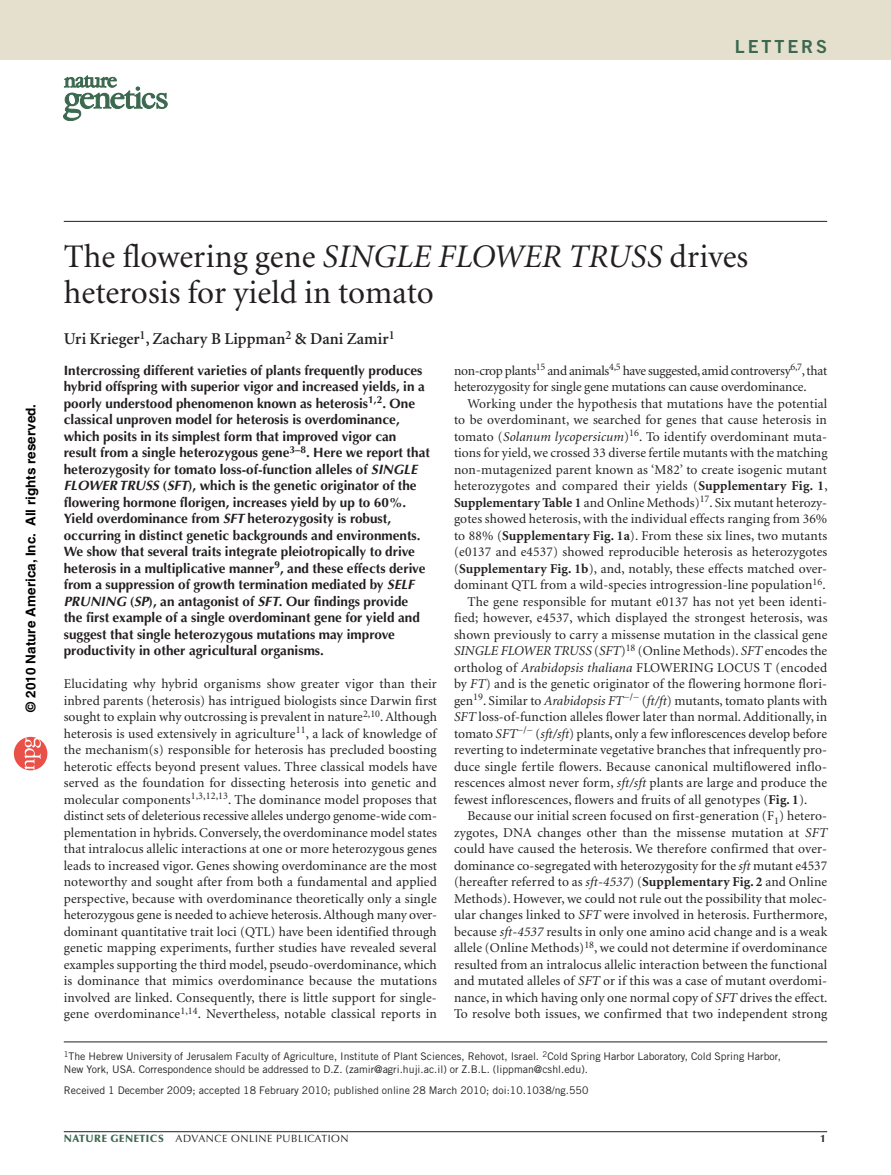
<style>
.page{position:relative;width:891px;height:1175px;background:#fff}
.page>*{position:absolute;margin:0;border:0;box-sizing:border-box;transform-origin:0 0}
.pAtl{font:33px/36px "Minion";color:#231f20}
.z-HEADER_follow_Righ{font:18px "Trade Gothic Bold Two";letter-spacing:.16em;color:#3b684f}
.pleAu{font:600 16.5px "Minion";color:#231f20}
.pPara{font:13.5px/16.5px "Minion";letter-spacing:.01em;color:#231f20;text-align:justify}
.pBodyFirstpara{font:13.5px/16.5px "Minion";letter-spacing:-.01em;color:#231f20;text-align:justify}
.pAbstext{font:700 13.5px/16.5px "Optima";color:#231f20}
.t1{font:700 13.5px "Helvetica";color:#000}
.pleAffiliation{font:10.5px/12.8px "Trade Gothic";color:#231f20}
.pAopd{font:10.5px "Trade Gothic";color:#231f20}
.t2{font:10.5px "Optima";letter-spacing:.05em;color:#231f20}
.s1{font-style:italic}
.s2{font-weight:700}
.s3{font-weight:900;color:#3b684f}
</style>
<div class="page">
<svg style="left:14px;top:737px;width:33px;height:33px"></svg>
<hr style="left:64px;top:1131px;width:763px;height:1px;background:#231f20">
<hr style="left:64px;top:221px;width:763px;height:1px;background:#231f20">
<svg style="left:63px;top:76px;width:105px;height:45px"></svg>
<div style="left:0;top:0;width:891px;height:60px;background:#e5e0ce"></div>
<hr style="left:64px;top:1041px;width:763px;height:1px;background:#231f20">
<p class="z-HEADER_follow_Righ" style="left:735px;top:35px;width:94px">LETTERS</p>
<p class="t1" style="left:23px;top:712px;width:309px;rotate:-90deg">© 2010 Nature America, Inc. All rights reserved.</p>
<p class="pAtl" style="left:64px;top:240px;width:686px">The flowering gene <span class="s1">SINGLE FLOWER TRUSS</span> drives heterosis for yield in tomato</p>
<p class="pleAu" style="left:64px;top:330px;width:332px">Uri Krieger<sup>1</sup>, Zachary B Lippman<sup>2</sup> &amp; Dani Zamir<sup>1</sup></p>
<p class="pAbstext" style="left:64px;top:362px;width:368px">Intercrossing different varieties of plants frequently produces hybrid offspring with superior vigor and increased yields, in a poorly understood phenomenon known as heterosis<sup>1</sup> <sup>,2</sup>. One classical unproven model for heterosis is overdominance, which posits in its simplest form that improved vigor can result from a single heterozygous gene<sup>3–8</sup>. Here we report that heterozygosity for tomato loss-of-function alleles of <span class="s1">SINGLE FLOWER TRUSS</span> (<span class="s1">SFT</span>), which is the genetic originator of the flowering hormone florigen, increases yield by up to 60%.<br>Yield overdominance from <span class="s1">SFT</span> heterozygosity is robust, occurring in distinct genetic backgrounds and environments.<br>We show that several traits integrate pleiotropically to drive heterosis in a multiplicative manner<sup>9</sup>, and these effects derive from a suppression of growth termination mediated by <span class="s1">SELF PRUNING</span> (<span class="s1">SP</span>), an antagonist of <span class="s1">SFT</span>. Our findings provide the first example of a single overdominant gene for yield and suggest that single heterozygous mutations may improve productivity in other agricultural organisms.</p>
<p class="pBodyFirstpara" style="left:64px;top:676px;width:375px">Elucidating why hybrid organisms show greater vigor than their inbred parents (heterosis) has intrigued biologists since Darwin first sought to explain why outcrossing is prevalent in nature<sup>2,10</sup>. Although hetero- sis is used extensively in agriculture<sup>11</sup>, a lack of knowledge of the mechanism(s) responsible for heterosis has precluded boosting heterotic effects beyond present values. Three classical models have served as the foundation for dissecting heterosis into genetic and molecular components<sup>1,3,12,13</sup>. The dominance model proposes that distinct sets of deleterious recessive alleles undergo genome-wide com&shy;plementation in hybrids. Conversely, the overdominance model states that intralocus allelic interactions at one or more heterozygous genes leads to increased vigor. Genes showing overdominance are the most noteworthy and sought after from both a fundamental and applied perspective, because with overdominance theoretically only a single heterozygous gene is needed to achieve heterosis. Although many over&shy;dominant quantitative trait loci (QTL) have been identified through genetic mapping experiments, further studies have revealed several examples supporting the third model, pseudo-overdominance, which is dominance that mimics overdominance because the mutations involved are linked. Consequently, there is little support for single&shy;gene overdominance<sup>1,14</sup>. Nevertheless, notable classical reports in</p>
<p class="pBodyFirstpara" style="left:454px;top:362px;width:375px">non-crop plants<sup>15</sup> and animals<sup>4,5</sup> have suggested, amid controversy<sup>6,7</sup>, that heterozygosity for single gene mutations can cause overdominance.</p>
<p class="pPara" style="left:454px;top:395px;width:375px;text-indent:14px">Working under the hypothesis that mutations have the potential to be overdominant, we searched for genes that cause heterosis in tomato (<span class="s1">Solanum lycopersicum</span>)<sup>16</sup>. To identify overdominant muta&shy;tions for yield, we crossed 33 diverse fertile mutants with the matching non-mutagenized parent known as ‘M82’ to create isogenic mutant heterozygotes and compared their yields (<span class="s2">Supplementary Fig. 1</span>, <span class="s2">Supplementary Table 1</span> and Online Methods)<sup>17</sup>. Six mutant heterozy&shy;gotes showed heterosis, with the individual effects ranging from 36% to 88% (<span class="s2">Supplementary Fig. 1a</span>). From these six lines, two mutants (e0137 and e4537) showed reproducible heterosis as heterozygotes (<span class="s2">Supplementary Fig. 1b</span>), and, notably, these effects matched over&shy;dominant QTL from a wild-species introgression-line population<sup>16</sup>.</p>
<p class="pPara" style="left:454px;top:593px;width:375px;text-indent:14px">The gene responsible for mutant e0137 has not yet been identi&shy;fied; however, e4537, which displayed the strongest heterosis, was shown previously to carry a missense mutation in the classical gene <span class="s1">SINGLE FLOWER TRUSS</span> (<span class="s1">SFT</span>)<sup>18</sup> (Online Methods). <span class="s1">SFT</span> encodes the ortholog of <span class="s1">Arabidopsis thaliana</span> FLOWERING LOCUS T (encoded by <span class="s1">FT</span>) and is the genetic originator of the flowering hormone flori&shy;gen<sup>19</sup>. Similar to <span class="s1">Arabidopsis FT</span><sup>−/−</sup> (<span class="s1">ft/ft</span>) mutants, tomato plants with <span class="s1">SFT</span> loss-of-function alleles flower later than normal. Additionally, in tomato <span class="s1">SFT</span><sup>−/−</sup> (<span class="s1">sft/sft</span>) plants, only a few inflorescences develop before reverting to indeterminate vegetative branches that infrequently pro&shy;duce single fertile flowers. Because canonical multiflowered inflo&shy;rescences almost never form, <span class="s1">sft/sft</span> plants are large and produce the fewest inflorescences, flowers and fruits of all genotypes (<span class="s2">Fig. 1</span>).</p>
<p class="pPara" style="left:454px;top:808px;width:375px;text-align:left;text-indent:14px">Because our initial screen focused on first-generation (F<sub>1</sub>) hetero&shy;zygotes, DNA changes other than the missense mutation at <span class="s1">SFT </span>could have caused the heterosis. We therefore confirmed that over&shy;dominance co-segregated with heterozygosity for the <span class="s1">sft</span> mutant e4537 (hereafter referred to as <span class="s1">sft-4537</span>) (<span class="s2">Supplementary Fig. 2</span> and Online Methods). However, we could not rule out the possibility that molec&shy;ular changes linked to <span class="s1">SFT</span> were involved in heterosis. Furthermore, because <span class="s1">sft-4537</span> results in only one amino acid change and is a weak allele (Online Methods)<sup>18</sup>, we could not determine if overdominance resulted from an intralocus allelic interaction between the functional and mutated alleles of <span class="s1">SFT</span> or if this was a case of mutant overdomi&shy;nance, in which having only one normal copy of <span class="s1">SFT</span> drives the effect.<br>To resolve both issues, we confirmed that two independent strong</p>
<p class="pleAffiliation" style="left:64px;top:1049px;width:719px"><sup>1</sup>The Hebrew University of Jerusalem Faculty of Agriculture, Institute of Plant Sciences, Rehovot, Israel. <sup>2</sup>Cold Spring Harbor Laboratory, Cold Spring Harbor,<br>New York, USA. Correspondence should be addressed to D.Z. (zamir@agri.huji.ac.il) or Z.B.L. (lippman@cshl.edu).</p>
<p class="pAopd" style="left:64px;top:1084px;width:526px">Received 1 December 2009; accepted 18 February 2010; published online 28 March 2010; doi:10.1038/ng.550</p>
<p class="t2" style="left:64px;top:1132px;width:286px"><span class="s3">NATURE GENETICS</span> ADVANCE ONLINE PUBLICATION</p>
</div>
